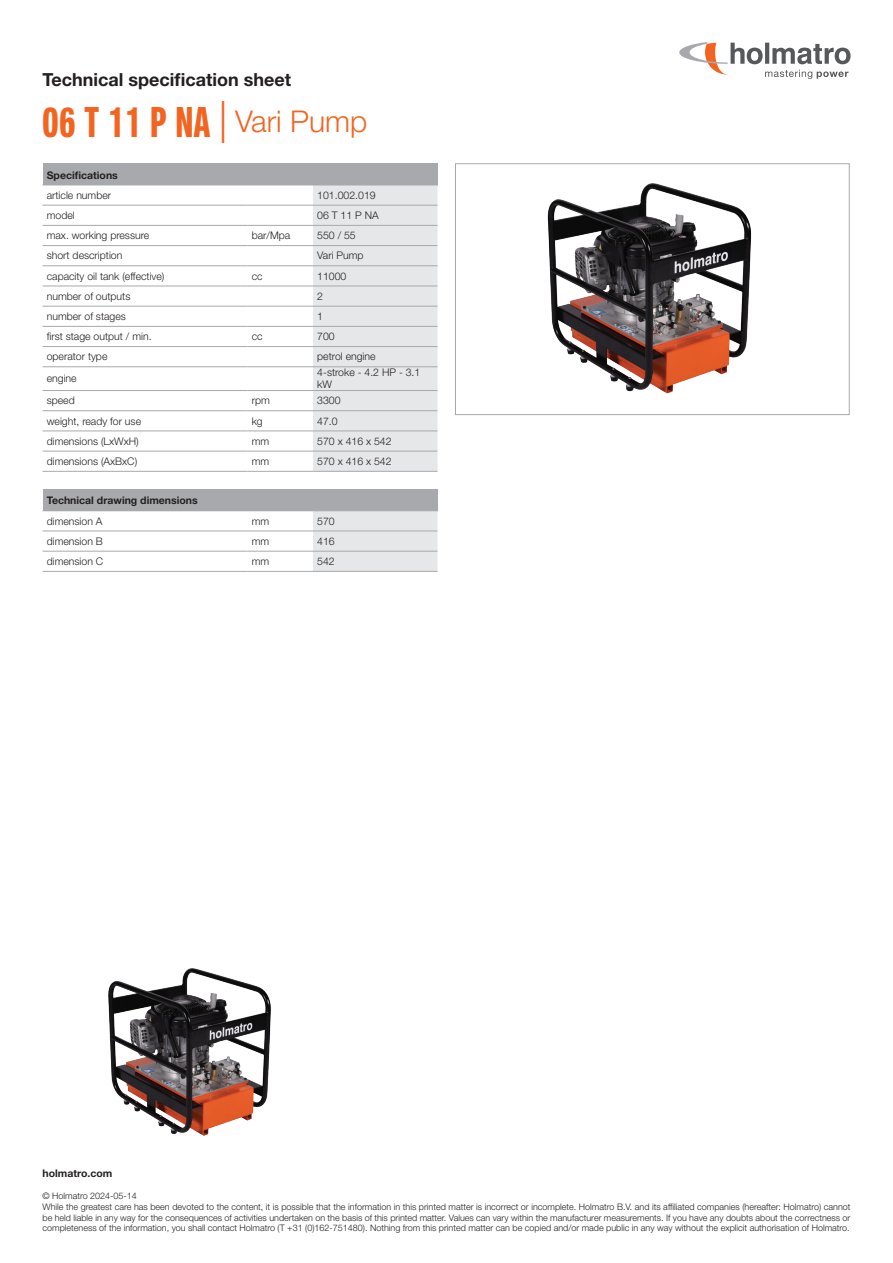
<style>
.page{position:relative;width:893px;height:1263px;background:#fff}
.page>*{position:absolute;margin:0;border:0;box-sizing:border-box;transform-origin:0 0}
.t1{font:700 42px "Neue Helvetica Pro 79 Cm";color:#f36421}
.t2{font:700 18px "Helvetica Neue LT Std";color:#231f20}
.t3{font:300 10.5px/12px "Helvetica Neue LT Std";color:#231f20}
.t4{font:700 10.5px "Helvetica Neue LT Std";color:#231f20}
.t5{font:300 9px/10.8px "Helvetica Neue LT Std";color:#231f20}
.s1{font-family:"Helvetica Neue LT Std";font-weight:300}
.s2{font-family:"Helvetica Neue LT Std";font-weight:300;font-size:30px}
</style>
<div class="page">
<svg style="left:679px;top:42px;width:171px;height:37px"></svg>
<div style="left:43px;top:164px;width:394px;height:21px;background:#a8a9ad"></div>
<svg style="left:313px;top:164px;width:125px;height:307px;background:#e0e1e4"></svg>
<hr style="left:43px;top:185px;width:204px;height:1px;background:#a8a9ad">
<hr style="left:247px;top:185px;width:66px;height:1px;background:#a8a9ad">
<hr style="left:313px;top:185px;width:125px;height:1px;background:#a8a9ad">
<hr style="left:43px;top:205px;width:204px;height:1px;background:#a8a9ad">
<hr style="left:247px;top:205px;width:66px;height:1px;background:#a8a9ad">
<hr style="left:313px;top:205px;width:124px;height:1px;background:#a8a9ad">
<hr style="left:43px;top:225px;width:204px;height:1px;background:#a8a9ad">
<hr style="left:247px;top:225px;width:66px;height:1px;background:#a8a9ad">
<hr style="left:313px;top:225px;width:124px;height:1px;background:#a8a9ad">
<hr style="left:43px;top:245px;width:204px;height:1px;background:#a8a9ad">
<hr style="left:247px;top:245px;width:66px;height:1px;background:#a8a9ad">
<hr style="left:313px;top:245px;width:124px;height:1px;background:#a8a9ad">
<hr style="left:43px;top:265px;width:204px;height:1px;background:#a8a9ad">
<hr style="left:247px;top:265px;width:66px;height:1px;background:#a8a9ad">
<hr style="left:313px;top:265px;width:124px;height:1px;background:#a8a9ad">
<hr style="left:43px;top:286px;width:204px;height:1px;background:#a8a9ad">
<hr style="left:247px;top:286px;width:66px;height:1px;background:#a8a9ad">
<hr style="left:313px;top:286px;width:124px;height:1px;background:#a8a9ad">
<hr style="left:43px;top:306px;width:204px;height:1px;background:#a8a9ad">
<hr style="left:247px;top:306px;width:66px;height:1px;background:#a8a9ad">
<hr style="left:313px;top:306px;width:124px;height:1px;background:#a8a9ad">
<hr style="left:43px;top:326px;width:204px;height:1px;background:#a8a9ad">
<hr style="left:247px;top:326px;width:66px;height:1px;background:#a8a9ad">
<hr style="left:313px;top:326px;width:124px;height:1px;background:#a8a9ad">
<hr style="left:43px;top:346px;width:204px;height:1px;background:#a8a9ad">
<hr style="left:247px;top:346px;width:66px;height:1px;background:#a8a9ad">
<hr style="left:313px;top:346px;width:124px;height:1px;background:#a8a9ad">
<hr style="left:43px;top:366px;width:204px;height:1px;background:#a8a9ad">
<hr style="left:247px;top:366px;width:66px;height:1px;background:#a8a9ad">
<hr style="left:313px;top:366px;width:124px;height:1px;background:#a8a9ad">
<hr style="left:43px;top:390px;width:204px;height:1px;background:#a8a9ad">
<hr style="left:247px;top:390px;width:66px;height:1px;background:#a8a9ad">
<hr style="left:313px;top:390px;width:124px;height:1px;background:#a8a9ad">
<hr style="left:43px;top:410px;width:204px;height:1px;background:#a8a9ad">
<hr style="left:247px;top:410px;width:66px;height:1px;background:#a8a9ad">
<hr style="left:313px;top:410px;width:124px;height:1px;background:#a8a9ad">
<hr style="left:43px;top:431px;width:204px;height:1px;background:#a8a9ad">
<hr style="left:247px;top:431px;width:66px;height:1px;background:#a8a9ad">
<hr style="left:313px;top:431px;width:124px;height:1px;background:#a8a9ad">
<hr style="left:43px;top:471px;width:204px;height:1px;background:#a8a9ad">
<hr style="left:43px;top:451px;width:204px;height:1px;background:#a8a9ad">
<hr style="left:247px;top:471px;width:66px;height:1px;background:#a8a9ad">
<hr style="left:247px;top:451px;width:66px;height:1px;background:#a8a9ad">
<hr style="left:313px;top:471px;width:124px;height:1px;background:#a8a9ad">
<hr style="left:313px;top:451px;width:124px;height:1px;background:#a8a9ad">
<div style="left:43px;top:489px;width:394px;height:22px;background:#a8a9ad"></div>
<svg style="left:313px;top:489px;width:125px;height:82px"></svg>
<hr style="left:313px;top:510px;width:125px;height:1px;background:#a8a9ad">
<hr style="left:43px;top:531px;width:204px;height:1px;background:#a8a9ad">
<hr style="left:247px;top:531px;width:66px;height:1px;background:#a8a9ad">
<hr style="left:313px;top:531px;width:124px;height:1px;background:#a8a9ad">
<hr style="left:43px;top:571px;width:204px;height:1px;background:#a8a9ad">
<hr style="left:43px;top:551px;width:204px;height:1px;background:#a8a9ad">
<hr style="left:247px;top:571px;width:66px;height:1px;background:#a8a9ad">
<hr style="left:247px;top:551px;width:66px;height:1px;background:#a8a9ad">
<hr style="left:313px;top:571px;width:124px;height:1px;background:#a8a9ad">
<hr style="left:313px;top:551px;width:124px;height:1px;background:#a8a9ad">
<img style="left:108px;top:968px;width:163px;height:168px">
<img style="left:547px;top:183px;width:205px;height:211px">
<div style="left:455px;top:164px;width:394px;height:251px;border:1px solid #a8a9ad"></div>
<h2 class="t2" style="left:43px;top:68px;width:250px">Technical specification sheet</h2>
<h1 class="t1" style="left:43px;top:97px;width:326px">06 T 11 P NA <span class="s1">|</span> <span class="s2">Vari Pump</span></h1>
<p class="t4" style="left:47px;top:168px;width:73px">Specifications</p>
<p class="t3" style="left:47px;top:189px;width:66px">article number</p>
<p class="t3" style="left:317px;top:189px;width:60px">101.002.019</p>
<p class="t3" style="left:47px;top:209px;width:30px">model</p>
<p class="t3" style="left:317px;top:209px;width:63px">06 T 11 P NA</p>
<p class="t3" style="left:47px;top:229px;width:104px">max. working pressure</p>
<p class="t3" style="left:252px;top:229px;width:40px">bar/Mpa</p>
<p class="t3" style="left:317px;top:229px;width:40px">550 / 55</p>
<p class="t3" style="left:47px;top:249px;width:77px">short description</p>
<p class="t3" style="left:317px;top:249px;width:48px">Vari Pump</p>
<p class="t3" style="left:47px;top:270px;width:119px">capacity oil tank (effective)</p>
<p class="t3" style="left:252px;top:270px;width:12px">cc</p>
<p class="t3" style="left:317px;top:270px;width:31px">11000</p>
<p class="t3" style="left:47px;top:290px;width:85px">number of outputs</p>
<p class="t3" style="left:317px;top:290px;width:7px">2</p>
<p class="t3" style="left:47px;top:310px;width:81px">number of stages</p>
<p class="t3" style="left:317px;top:310px;width:7px">1</p>
<p class="t3" style="left:47px;top:330px;width:106px">first stage output / min.</p>
<p class="t3" style="left:252px;top:330px;width:12px">cc</p>
<p class="t3" style="left:317px;top:330px;width:19px">700</p>
<p class="t3" style="left:47px;top:350px;width:62px">operator type</p>
<p class="t3" style="left:317px;top:350px;width:60px">petrol engine</p>
<p class="t3" style="left:47px;top:372px;width:31px">engine</p>
<p class="t3" style="left:317px;top:366px;width:105px">4-stroke - 4.2 HP - 3.1 kW</p>
<p class="t3" style="left:47px;top:394px;width:30px">speed</p>
<p class="t3" style="left:252px;top:394px;width:20px">rpm</p>
<p class="t3" style="left:317px;top:394px;width:25px">3300</p>
<p class="t3" style="left:47px;top:415px;width:96px">weight, ready for use</p>
<p class="t3" style="left:252px;top:415px;width:13px">kg</p>
<p class="t3" style="left:317px;top:415px;width:22px">47.0</p>
<p class="t3" style="left:47px;top:435px;width:93px">dimensions (LxWxH)</p>
<p class="t3" style="left:252px;top:435px;width:19px">mm</p>
<p class="t3" style="left:317px;top:435px;width:76px">570 x 416 x 542</p>
<p class="t3" style="left:47px;top:455px;width:92px">dimensions (AxBxC)</p>
<p class="t3" style="left:252px;top:455px;width:19px">mm</p>
<p class="t3" style="left:317px;top:455px;width:76px">570 x 416 x 542</p>
<p class="t4" style="left:47px;top:494px;width:153px">Technical drawing dimensions</p>
<p class="t3" style="left:47px;top:515px;width:57px">dimension A</p>
<p class="t3" style="left:252px;top:515px;width:19px">mm</p>
<p class="t3" style="left:317px;top:515px;width:19px">570</p>
<p class="t3" style="left:47px;top:535px;width:58px">dimension B</p>
<p class="t3" style="left:252px;top:535px;width:19px">mm</p>
<p class="t3" style="left:317px;top:535px;width:19px">416</p>
<p class="t3" style="left:47px;top:555px;width:58px">dimension C</p>
<p class="t3" style="left:252px;top:555px;width:19px">mm</p>
<p class="t3" style="left:317px;top:555px;width:19px">542</p>
<p class="t4" style="left:43px;top:1167px;width:71px">holmatro.com</p>
<p class="t5" style="left:43px;top:1190px;width:809px">© Holmatro 2024-05-14<br>While the greatest care has been devoted to the content, it is possible that the information in this printed matter is incorrect or incomplete. Holmatro B.V. and its affiliated companies (hereafter: Holmatro) cannot be held liable in any way for the consequences of activities undertaken on the basis of this printed matter. Values can vary within the manufacturer measurements. If you have any doubts about the correctness or completeness of the information, you shall contact Holmatro (T +31 (0)162-751480). Nothing from this printed matter can be copied and/or made public in any way without the explicit authorisation of Holmatro.</p>
</div>
